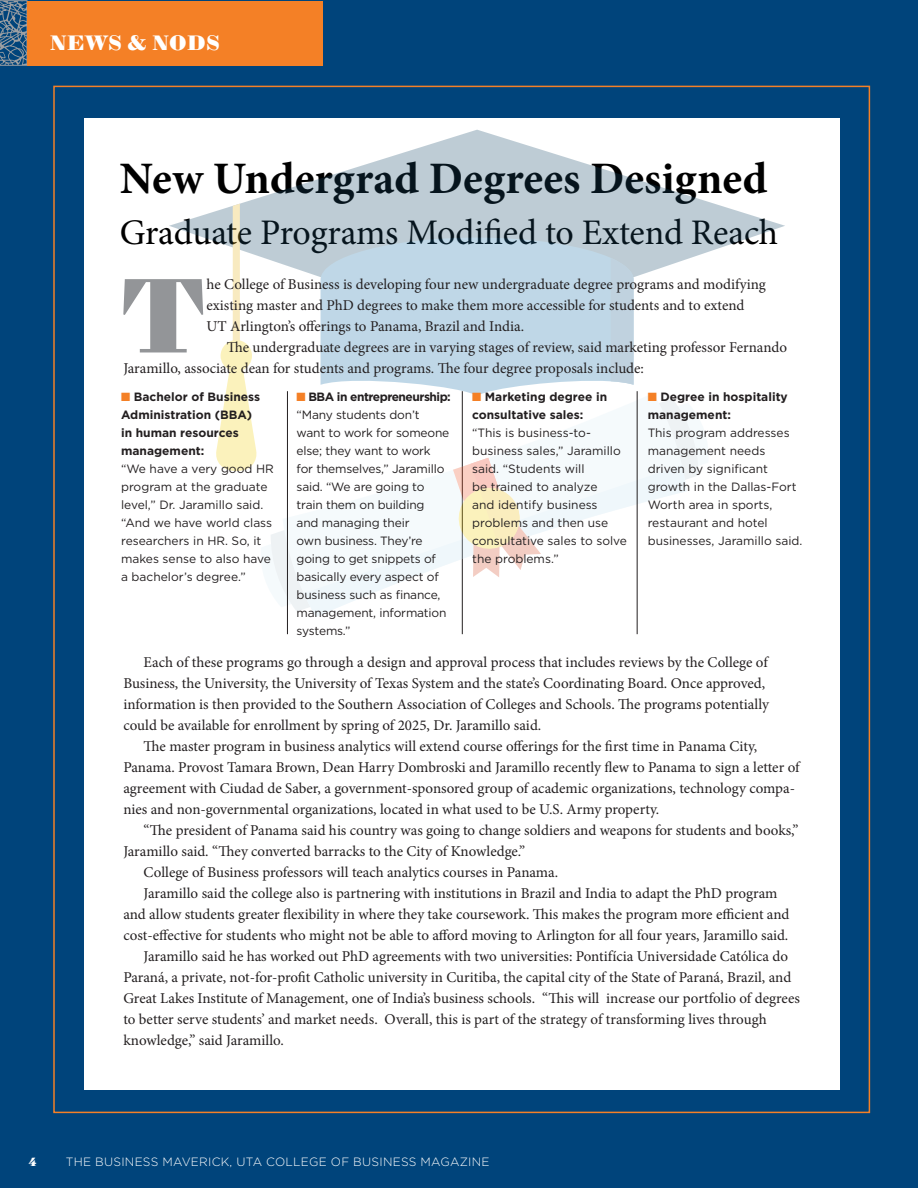
<style>
.page{position:relative;width:918px;height:1188px;background:#00447b}
.page>*{position:absolute;margin:0;border:0;box-sizing:border-box;transform-origin:0 0}
.t1{font:106.35px "Sybarite Small";color:#939598}
.t2{font:700 45px "Minion Pro";color:#000}
.t3{font:36px "Minion Pro";letter-spacing:-.005em;color:#000}
.t4{font:21px "Sybarite Small";letter-spacing:.02em;color:#fff}
.t5{font:15px/21px "Minion Pro";letter-spacing:-.005em;color:#231f20}
.t6{font:12px/18px "Gotham";color:#231f20}
.t7{font:700 12px/18px "Gotham";color:#231f20}
.t8{font:300 12px "Gotham";letter-spacing:.02em;color:#fff}
.t9{font:12px "Sybarite Small";color:#fff}
.s1{color:#f48026}
.s2{font-weight:700}
</style>
<div class="page">
<div style="left:84px;top:118px;width:756px;height:972px;background:#fff"></div>
<svg style="left:0;top:0;width:27px;height:66px"></svg>
<div style="left:27px;top:1px;width:296px;height:65px;background:#f48026"></div>
<hr style="left:462px;top:391px;width:1px;height:243px;background:#231f20">
<svg style="left:169px;top:130px;width:616px;height:129px"></svg>
<svg style="left:687px;top:423px;width:12px;height:56px"></svg>
<svg style="left:214px;top:204px;width:473px;height:413px"></svg>
<hr style="left:287px;top:391px;width:1px;height:243px;background:#231f20">
<hr style="left:637px;top:391px;width:1px;height:243px;background:#231f20">
<h3 class="t4" style="left:50px;top:30px;width:171px">NEWS &amp; NODS</h3>
<h2 class="t2" style="left:120px;top:147px;width:649px">New Undergrad Degrees Designed</h2>
<h3 class="t3" style="left:120px;top:208px;width:660px">Graduate Programs Modified to Extend Reach</h3>
<h1 class="t1" style="left:120px;top:248px;width:88px">T</h1>
<p class="t5" style="left:206px;top:274px;width:561px">he College of Business is developing four new undergraduate degree programs and modifying existing master and PhD degrees to make them more accessible for students and to extend<br>UT Arlington’s offerings to Panama, Brazil and India.</p>
<p class="t5" style="left:123px;top:337px;width:665px;text-indent:103px">The undergraduate degrees are in varying stages of review, said marketing professor Fernando<br>Jaramillo, associate dean for students and programs. The four degree proposals include:</p>
<p class="t7" style="left:121px;top:387px;width:141px"><span class="s1">■</span> Bachelor of Business<br>Administration (BBA) in human resources management:</p>
<p class="t6" style="left:121px;top:459px;width:154px">“We have a very good HR program at the graduate level,” Dr. Jaramillo said. “And we have world class researchers in HR. So, it makes sense to also have a bachelor’s degree.”</p>
<p class="t6" style="left:297px;top:387px;width:156px"><span class="s1">■</span> <span class="s2">BBA in entrepreneurship: </span>“Many students don’t want to work for someone else; they want to work<br>for themselves,” Jaramillo said. “We are going to train them on building<br>and managing their<br>own business. They’re going to get snippets of basically every aspect of business such as finance, management, information systems.”</p>
<p class="t7" style="left:472px;top:387px;width:137px"><span class="s1">■</span> Marketing degree in consultative sales:</p>
<p class="t6" style="left:472px;top:423px;width:156px">“This is business-to&shy;business sales,” Jaramillo said. “Students will<br>be trained to analyze<br>and identify business problems and then use consultative sales to solve the problems.”</p>
<p class="t7" style="left:648px;top:387px;width:142px"><span class="s1">■</span> Degree in hospitality management:</p>
<p class="t6" style="left:648px;top:423px;width:156px">This program addresses management needs driven by significant growth in the Dallas-Fort<br>Worth area in sports, restaurant and hotel businesses, Jaramillo said.</p>
<p class="t5" style="left:123px;top:652px;width:647px;text-indent:20px">Each of these programs go through a design and approval process that includes reviews by the College of Business, the University, the University of Texas System and the state’s Coordinating Board. Once approved, information is then provided to the Southern Association of Colleges and Schools. The programs potentially could be available for enrollment by spring of 2025, Dr. Jaramillo said.</p>
<p class="t5" style="left:123px;top:736px;width:678px;text-indent:20px">The master program in business analytics will extend course offerings for the first time in Panama City, Panama. Provost Tamara Brown, Dean Harry Dombroski and Jaramillo recently flew to Panama to sign a letter of agreement with Ciudad de Saber, a government-sponsored group of academic organizations, technology compa&shy;nies and non-governmental organizations, located in what used to be U.S. Army property.</p>
<p class="t5" style="left:144px;top:820px;width:657px">“The president of Panama said his country was going to change soldiers and weapons for students and books,”</p>
<p class="t5" style="left:123px;top:841px;width:403px">Jaramillo said. “They converted barracks to the City of Knowledge.”</p>
<p class="t5" style="left:144px;top:862px;width:416px">College of Business professors will teach analytics courses in Panama.</p>
<p class="t5" style="left:144px;top:883px;width:635px">Jaramillo said the college also is partnering with institutions in Brazil and India to adapt the PhD program</p>
<p class="t5" style="left:123px;top:904px;width:668px">and allow students greater flexibility in where they take coursework. This makes the program more efficient and</p>
<p class="t5" style="left:123px;top:925px;width:667px">cost-effective for students who might not be able to afford moving to Arlington for all four years, Jaramillo said.</p>
<p class="t5" style="left:144px;top:946px;width:646px">Jaramillo said he has worked out PhD agreements with two universities: Pontifícia Universidade Católica do</p>
<p class="t5" style="left:123px;top:967px;width:669px">Paraná, a private, not-for-profit Catholic university in Curitiba, the capital city of the State of Paraná, Brazil, and</p>
<p class="t5" style="left:123px;top:988px;width:678px">Great Lakes Institute of Management, one of India’s business schools. “This will increase our portfolio of degrees</p>
<p class="t5" style="left:123px;top:1009px;width:645px">to better serve students’ and market needs. Overall, this is part of the strategy of transforming lives through</p>
<p class="t5" style="left:123px;top:1030px;width:162px">knowledge,” said Jaramillo.</p>
<p class="t9" style="left:29px;top:1154px;width:9px">4</p>
<p class="t8" style="left:66px;top:1154px;width:425px">THE BUSINESS MAVERICK, UTA COLLEGE OF BUSINESS MAGAZINE</p>
</div>
